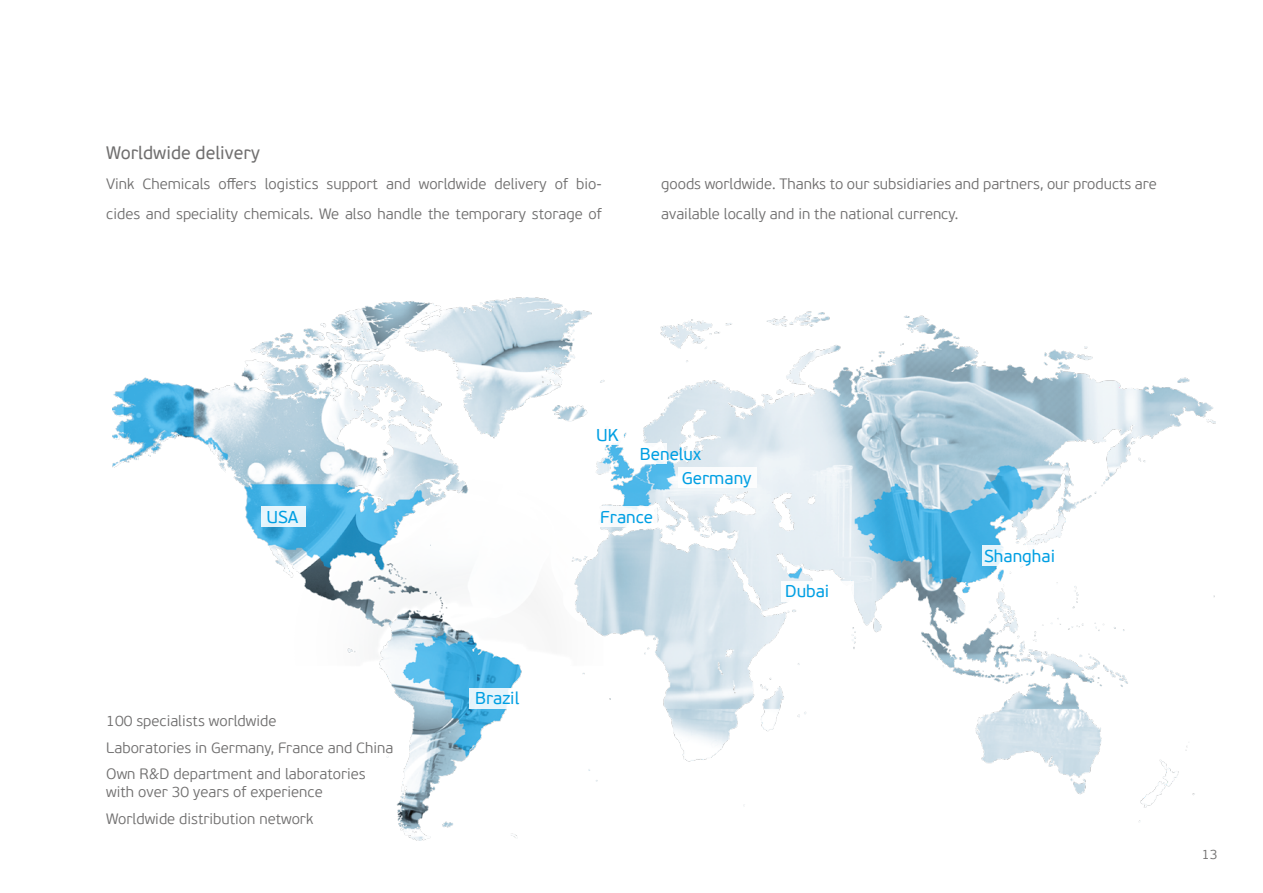
<style>
.page{position:relative;width:1263px;height:893px;background:#fff}
.page>*{position:absolute;margin:0;border:0;box-sizing:border-box;transform-origin:0 0}
.t1{font:18px "PF Beau Sans Pro";color:#706f6f}
.t2{font:17.1px "PF Beau Sans Pro";color:#009fe3}
.t3{font:300 15px/26.5px "PF Beau Sans Pro";color:#706f6f}
.t4{font:300 13.5px "PF Beau Sans Pro";color:#706f6f}
</style>
<div class="page">
<img style="left:113px;top:298px;width:1102px;height:542px">
<div style="left:469px;top:689px;width:58px;height:20px;background:linear-gradient(to right,#dcf0fa,#feffff)"></div>
<div style="left:982px;top:546px;width:98px;height:20px;background:linear-gradient(to right,#eef8fc,#fff)"></div>
<div style="left:782px;top:582px;width:72px;height:20px;background:#fff"></div>
<div style="left:678px;top:468px;width:78px;height:20px;background:#fff"></div>
<div style="left:592px;top:425px;width:31px;height:20px;background:#fff"></div>
<div style="left:636px;top:443px;width:31px;height:20px;background:#fff"></div>
<div style="left:596px;top:506px;width:61px;height:20px;background:#fff"></div>
<div style="left:261px;top:506px;width:44px;height:20px;background:#e7f5fc"></div>
<p class="t1" style="left:106px;top:142px;width:155px">Worldwide delivery</p>
<p class="t3" style="left:106px;top:169px;width:497px;line-height:30px">Vink Chemicals offers logistics support and worldwide delivery of bio&shy;cides and speciality chemicals. We also handle the temporary storage of</p>
<p class="t3" style="left:661px;top:169px;width:497px;line-height:30px">goods worldwide. Thanks to our subsidiaries and partners, our products are available locally and in the national currency.</p>
<p class="t2" style="left:596px;top:425px;width:24px">UK</p>
<p class="t2" style="left:640px;top:444px;width:63px">Benelux</p>
<p class="t2" style="left:682px;top:468px;width:71px">Germany</p>
<p class="t2" style="left:266px;top:507px;width:33px">USA</p>
<p class="t2" style="left:600px;top:507px;width:54px">France</p>
<p class="t2" style="left:785px;top:582px;width:46px">Dubai</p>
<p class="t3" style="left:106px;top:708px;width:289px">100 specialists worldwide<br>Laboratories in Germany, France and China<br>Own R&amp;D department and laboratories</p>
<p class="t3" style="left:106px;top:779px;width:218px">with over 30 years of experience<br>Worldwide distribution network</p>
<p class="t2" style="left:475px;top:689px;width:46px">Brazil</p>
<p class="t2" style="left:984px;top:546px;width:72px">Shanghai</p>
<p class="t4" style="left:1202px;top:847px;width:17px">13</p>
</div>
